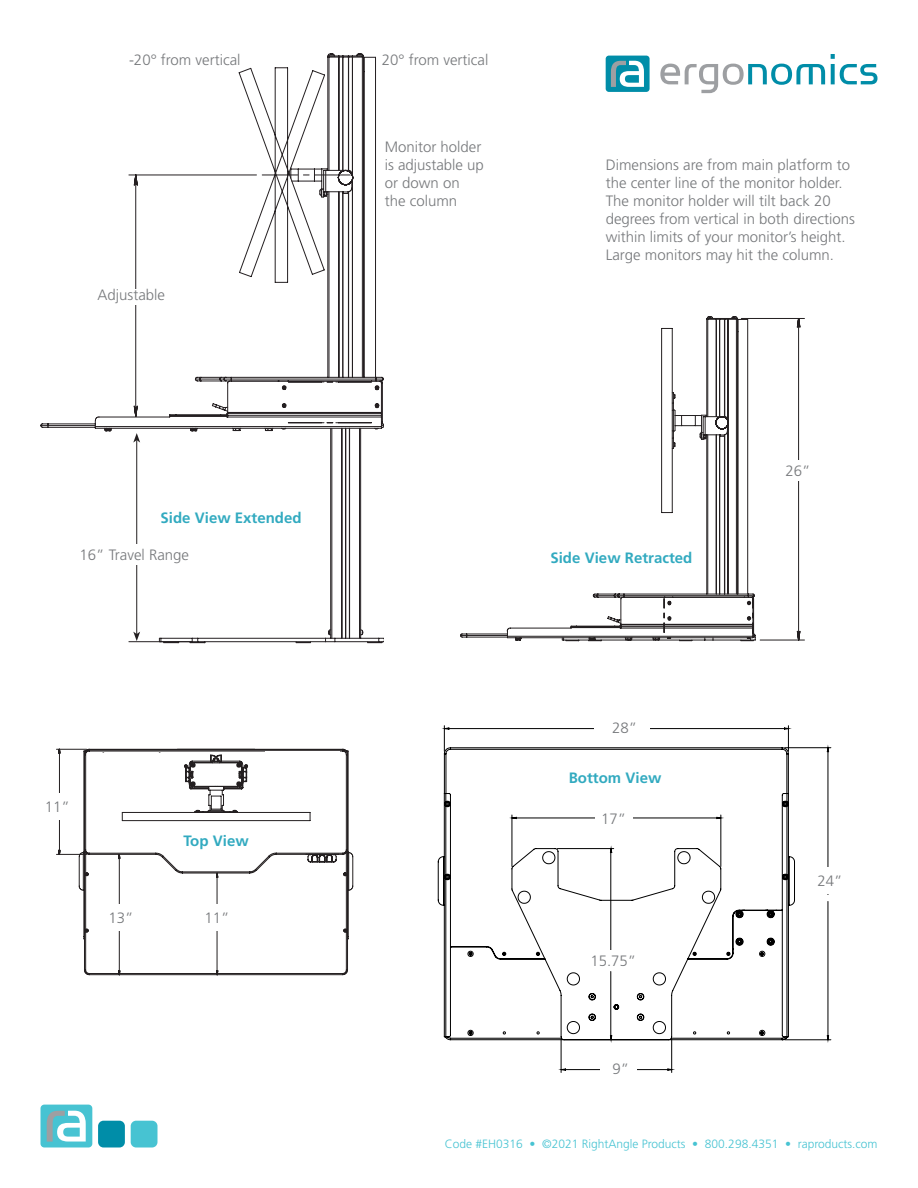
<style>
.page{position:relative;width:918px;height:1188px;background:#fff}
.page>*{position:absolute;margin:0;border:0;box-sizing:border-box;transform-origin:0 0}
.t1{font:300 15px/18px "Frutiger LT Std";color:#76787b}
.t2{font:700 15px "Frutiger LT Std";color:#32aac0}
.t3{font:300 12px "Frutiger LT Std";color:#47c3d2}
</style>
<div class="page">
<svg style="left:158px;top:54px;width:226px;height:589px"></svg>
<hr style="left:135px;top:175px;width:1px;height:232px;background:#241f21">
<hr style="left:129px;top:175px;width:127px;height:1px;background:#241f21">
<hr style="left:129px;top:641px;width:63px;height:1px;background:#241f21">
<hr style="left:262px;top:175px;width:36px;height:1px;background:#241f21">
<hr style="left:315px;top:175px;width:35px;height:1px;background:#241f21">
<svg style="left:133px;top:174px;width:6px;height:21px"></svg>
<svg style="left:593px;top:318px;width:163px;height:323px"></svg>
<svg style="left:460px;top:597px;width:294px;height:44px"></svg>
<hr style="left:760px;top:640px;width:44px;height:1px;background:#231f20">
<hr style="left:741px;top:318px;width:63px;height:1px;background:#231f20">
<hr style="left:798px;top:480px;width:1px;height:160px;background:#231f20">
<hr style="left:798px;top:318px;width:1px;height:148px;background:#231f20">
<svg style="left:796px;top:622px;width:5px;height:19px"></svg>
<svg style="left:796px;top:319px;width:5px;height:17px"></svg>
<div style="left:40px;top:1105px;width:52px;height:42px;background:#47c3d2;border-radius:4px"></div>
<svg style="left:47px;top:1110px;width:39px;height:32px"></svg>
<div style="left:131px;top:1121px;width:26px;height:27px;background:#47c3d2;border-radius:5px"></div>
<div style="left:98px;top:1121px;width:27px;height:27px;background:#008da8;border-radius:5px"></div>
<svg style="left:660px;top:64px;width:165px;height:29px"></svg>
<svg style="left:831px;top:54px;width:47px;height:30px"></svg>
<div style="left:606px;top:56px;width:44px;height:36px;background:#008da8;border-radius:3px"></div>
<svg style="left:611px;top:60px;width:33px;height:27px"></svg>
<div style="left:770px;top:460px;width:40px;height:20px;background:#fff"></div>
<div style="left:98px;top:289px;width:78px;height:16px;background:#fff"></div>
<svg style="left:78px;top:750px;width:276px;height:226px"></svg>
<hr style="left:59px;top:805px;width:1px;height:49px;background:#231f20">
<hr style="left:56px;top:854px;width:31px;height:1px;background:#231f20">
<hr style="left:56px;top:749px;width:31px;height:1px;background:#231f20">
<hr style="left:119px;top:854px;width:1px;height:57px;background:#231f20">
<hr style="left:119px;top:907px;width:1px;height:68px;background:#231f20">
<hr style="left:217px;top:924px;width:1px;height:51px;background:#231f20">
<hr style="left:217px;top:873px;width:1px;height:54px;background:#231f20">
<hr style="left:59px;top:749px;width:1px;height:60px;background:#231f20">
<svg style="left:216px;top:959px;width:2px;height:16px"></svg>
<svg style="left:84px;top:749px;width:264px;height:140px"></svg>
<div style="left:40px;top:793px;width:34px;height:27px;background:#fff"></div>
<div style="left:97px;top:904px;width:48px;height:27px;background:#fff"></div>
<div style="left:193px;top:904px;width:48px;height:27px;background:#fff"></div>
<hr style="left:136px;top:440px;width:1px;height:194px;background:#231f20">
<svg style="left:40px;top:380px;width:343px;height:63px"></svg>
<svg style="left:133px;top:632px;width:7px;height:9px"></svg>
<div style="left:80px;top:544px;width:114px;height:20px;background:#fff"></div>
<div style="left:97px;top:807px;width:16px;height:19px;background:#fff"></div>
<div style="left:97px;top:753px;width:75px;height:19px;background:#fff"></div>
<div style="left:265px;top:752px;width:75px;height:19px;background:#fff"></div>
<div style="left:323px;top:807px;width:17px;height:19px;background:#fff"></div>
<div style="left:240px;top:794px;width:16px;height:14px;background:#fff"></div>
<div style="left:179px;top:794px;width:16px;height:14px;background:#fff"></div>
<hr style="left:785px;top:747px;width:46px;height:1px;background:#000">
<hr style="left:785px;top:1040px;width:46px;height:1px;background:#000">
<hr style="left:561px;top:1039px;width:1px;height:34px;background:#000">
<hr style="left:671px;top:1039px;width:1px;height:34px;background:#000">
<svg style="left:444px;top:728px;width:385px;height:342px"></svg>
<svg style="left:437px;top:747px;width:358px;height:294px"></svg>
<div style="left:809px;top:867px;width:33px;height:27px;background:#fff"></div>
<div style="left:583px;top:950px;width:61px;height:21px;background:#fff"></div>
<div style="left:595px;top:807px;width:37px;height:23px;background:#fff"></div>
<div style="left:595px;top:717px;width:55px;height:21px;background:#fff"></div>
<div style="left:601px;top:1057px;width:36px;height:23px;background:#fff"></div>
<p class="t1" style="left:129px;top:51px;width:113px">-20° from vertical</p>
<p class="t1" style="left:382px;top:51px;width:108px">20° from vertical</p>
<p class="t1" style="left:98px;top:286px;width:69px">Adjustable</p>
<p class="t1" style="left:385px;top:138px;width:101px">Monitor holder is adjustable up or down on the column</p>
<p class="t1" style="left:606px;top:156px;width:251px">Dimensions are from main platform to the center line of the monitor holder.<br>The monitor holder will tilt back 20 degrees from vertical in both directions within limits of your monitor’s height.<br>Large monitors may hit the column.</p>
<p class="t2" style="left:161px;top:509px;width:143px">Side View Extended</p>
<p class="t1" style="left:80px;top:546px;width:111px">16” Travel Range</p>
<p class="t1" style="left:45px;top:798px;width:27px">11”</p>
<p class="t2" style="left:184px;top:832px;width:67px">Top View</p>
<p class="t1" style="left:108px;top:909px;width:27px">13”</p>
<p class="t1" style="left:204px;top:909px;width:27px">11”</p>
<p class="t2" style="left:550px;top:549px;width:143px">Side View Retracted</p>
<p class="t1" style="left:612px;top:719px;width:27px">28”</p>
<p class="t2" style="left:569px;top:769px;width:94px">Bottom View</p>
<p class="t1" style="left:601px;top:810px;width:27px">17”</p>
<p class="t1" style="left:590px;top:952px;width:47px">15.75”</p>
<p class="t1" style="left:613px;top:1060px;width:18px">9”</p>
<p class="t1" style="left:785px;top:462px;width:27px">26”</p>
<p class="t1" style="left:817px;top:872px;width:27px">24”</p>
<p class="t3" style="left:445px;top:1137px;width:434px">Code #EH0316 • ©2021 RightAngle Products • 800.298.4351 • raproducts.com</p>
</div>
